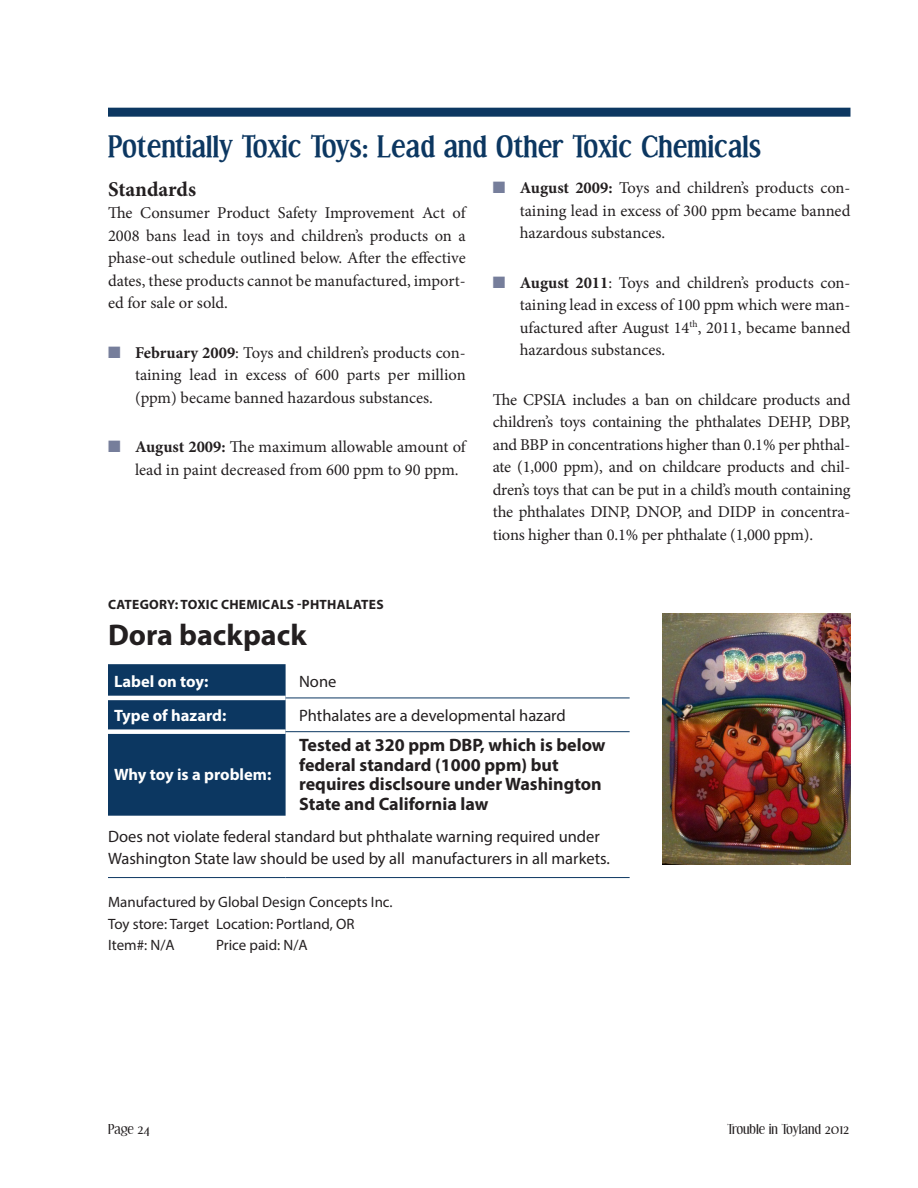
<style>
.page{position:relative;width:918px;height:1188px;background:#fff}
.page>*{position:absolute;margin:0;border:0;box-sizing:border-box;transform-origin:0 0}
.t1{font:700 30px "Effloresce";color:#0c3761}
.t2{font:700 30px "Myriad Pro";color:#231f20}
.t3{font:700 21px "Minion Pro";letter-spacing:-.005em;color:#231f20}
.t4{font:700 18px/19.5px "Myriad Pro";color:#231f20}
.t5{font:16.5px/22.5px "Minion Pro";letter-spacing:-.005em;color:#231f20;text-align:justify}
.t6{font:16.5px/22.5px "Myriad Pro";color:#231f20}
.t7{font:700 16.5px "Myriad Pro";color:#fff}
.t8{font:15px/21.8px "Myriad Pro";color:#231f20}
.t9{font:700 13.5px "Myriad Pro";letter-spacing:.02em;color:#231f20}
.t10{font:13.5px "Effloresce";color:#231f20}
.s1{color:#767e9b}
.s2{font-weight:700}
</style>
<div class="page">
<div style="left:108px;top:108px;width:742px;height:9px;background:#0c3761"></div>
<div style="left:108px;top:664px;width:178px;height:152px;background:#0c3761"></div>
<hr style="left:108px;top:696px;width:178px;height:4px;background:#fff">
<div style="left:108px;top:729px;width:178px;height:5px;background:#fff"></div>
<hr style="left:108px;top:877px;width:178px;height:1px;background:#0c3761">
<hr style="left:286px;top:877px;width:344px;height:1px;background:#0c3761">
<hr style="left:286px;top:698px;width:344px;height:1px;background:#0c3761">
<hr style="left:286px;top:731px;width:344px;height:1px;background:#0c3761">
<img style="left:663px;top:614px;width:187px;height:250px">
<h1 class="t1" style="left:108px;top:130px;width:655px">Potentially Toxic Toys: Lead and Other Toxic Chemicals</h1>
<p class="t3" style="left:108px;top:174px;width:90px">Standards</p>
<p class="t5" style="left:108px;top:202px;width:359px">The Consumer Product Safety Improvement Act of 2008 bans lead in toys and children’s products on a phase-out schedule outlined below. After the effective dates, these products cannot be manufactured, import&shy;ed for sale or sold.</p>
<p class="t5" style="left:135px;top:341px;width:332px;text-indent:-27px"><span class="s1">■</span> <span class="s2">February 2009</span>: Toys and children’s products con&shy;taining lead in excess of 600 parts per million (ppm) became banned hazardous substances.</p>
<p class="t5" style="left:135px;top:436px;width:332px;text-indent:-27px"><span class="s1">■</span> <span class="s2">August 2009:</span> The maximum allowable amount of lead in paint decreased from 600 ppm to 90 ppm.</p>
<p class="t5" style="left:520px;top:177px;width:332px;text-indent:-27px"><span class="s1">■</span> <span class="s2">August 2009:</span> Toys and children’s products con&shy;taining lead in excess of 300 ppm became banned hazardous substances.</p>
<p class="t5" style="left:520px;top:271px;width:332px;text-indent:-27px"><span class="s1">■</span> <span class="s2">August 2011</span>: Toys and children’s products con&shy;taining lead in excess of 100 ppm which were man&shy;ufactured after August 14<sup>th</sup>, 2011, became banned hazardous substances.</p>
<p class="t5" style="left:493px;top:388px;width:359px">The CPSIA includes a ban on childcare products and children’s toys containing the phthalates DEHP, DBP, and BBP in concentrations higher than 0.1% per phthal&shy;ate (1,000 ppm), and on childcare products and chil&shy;dren’s toys that can be put in a child’s mouth containing the phthalates DINP, DNOP, and DIDP in concentra&shy;tions higher than 0.1% per phthalate (1,000 ppm).</p>
<p class="t9" style="left:108px;top:595px;width:277px">CATEGORY: TOXIC CHEMICALS -PHTHALATES</p>
<h1 class="t2" style="left:108px;top:615px;width:200px">Dora backpack</h1>
<p class="t7" style="left:114px;top:671px;width:96px">Label on toy:</p>
<p class="t6" style="left:299px;top:670px;width:39px">None</p>
<p class="t7" style="left:114px;top:705px;width:114px">Type of hazard:</p>
<p class="t6" style="left:299px;top:704px;width:268px">Phthalates are a developmental hazard</p>
<p class="t4" style="left:299px;top:735px;width:308px">Tested at 320 ppm DBP, which is below federal standard (1000 ppm) but requires disclsoure under Washington<br>State and California law</p>
<p class="t6" style="left:108px;top:825px;width:503px">Does not violate federal standard but phthalate warning required under<br>Washington State law should be used by all manufacturers in all markets.</p>
<p class="t8" style="left:108px;top:891px;width:286px">Manufactured by Global Design Concepts Inc.<br>Toy store: Target Location: Portland, OR<br>Item#: N/A</p>
<p class="t7" style="left:114px;top:764px;width:159px">Why toy is a problem:</p>
<p class="t8" style="left:216px;top:934px;width:93px">Price paid: N/A</p>
<p class="t10" style="left:108px;top:1122px;width:43px">Page 24</p>
<p class="t10" style="left:727px;top:1122px;width:123px">Trouble in Toyland 2012</p>
</div>
